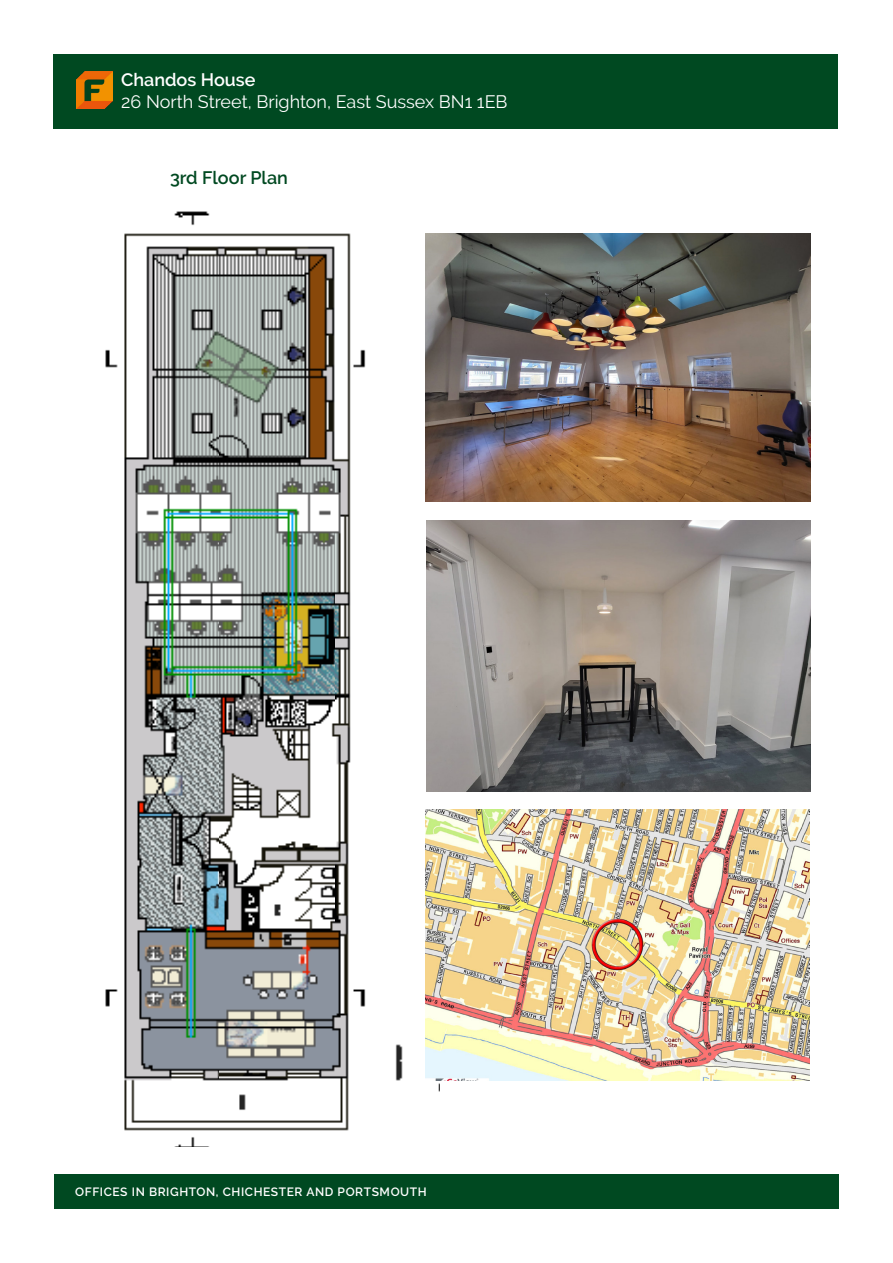
<style>
.page{position:relative;width:893px;height:1263px;background:#fff}
.page>*{position:absolute;margin:0;border:0;box-sizing:border-box;transform-origin:0 0}
.t1{font:18px "Raleway";color:#fff}
.t2{font:600 18px "Raleway";color:#004921}
.t3{font:600 18px "Raleway";color:#fff}
.t4{font:600 12px "Raleway";letter-spacing:.05em;color:#fff}
</style>
<div class="page">
<div style="left:53px;top:54px;width:785px;height:75px;background:#004921"></div>
<img style="left:77px;top:72px;width:35px;height:37px">
<img style="left:105px;top:211px;width:334px;height:935px">
<div style="left:54px;top:1175px;width:785px;height:34px;background:#004921"></div>
<img style="left:425px;top:234px;width:385px;height:268px">
<img style="left:427px;top:521px;width:383px;height:271px">
<img style="left:425px;top:809px;width:384px;height:271px">
<p class="t3" style="left:121px;top:69px;width:136px">Chandos House</p>
<p class="t1" style="left:121px;top:92px;width:388px">26 North Street, Brighton, East Sussex BN1 1EB</p>
<p class="t2" style="left:170px;top:167px;width:119px">3rd Floor Plan</p>
<p class="t4" style="left:75px;top:1185px;width:353px">OFFICES IN BRIGHTON, CHICHESTER AND PORTSMOUTH</p>
</div>
